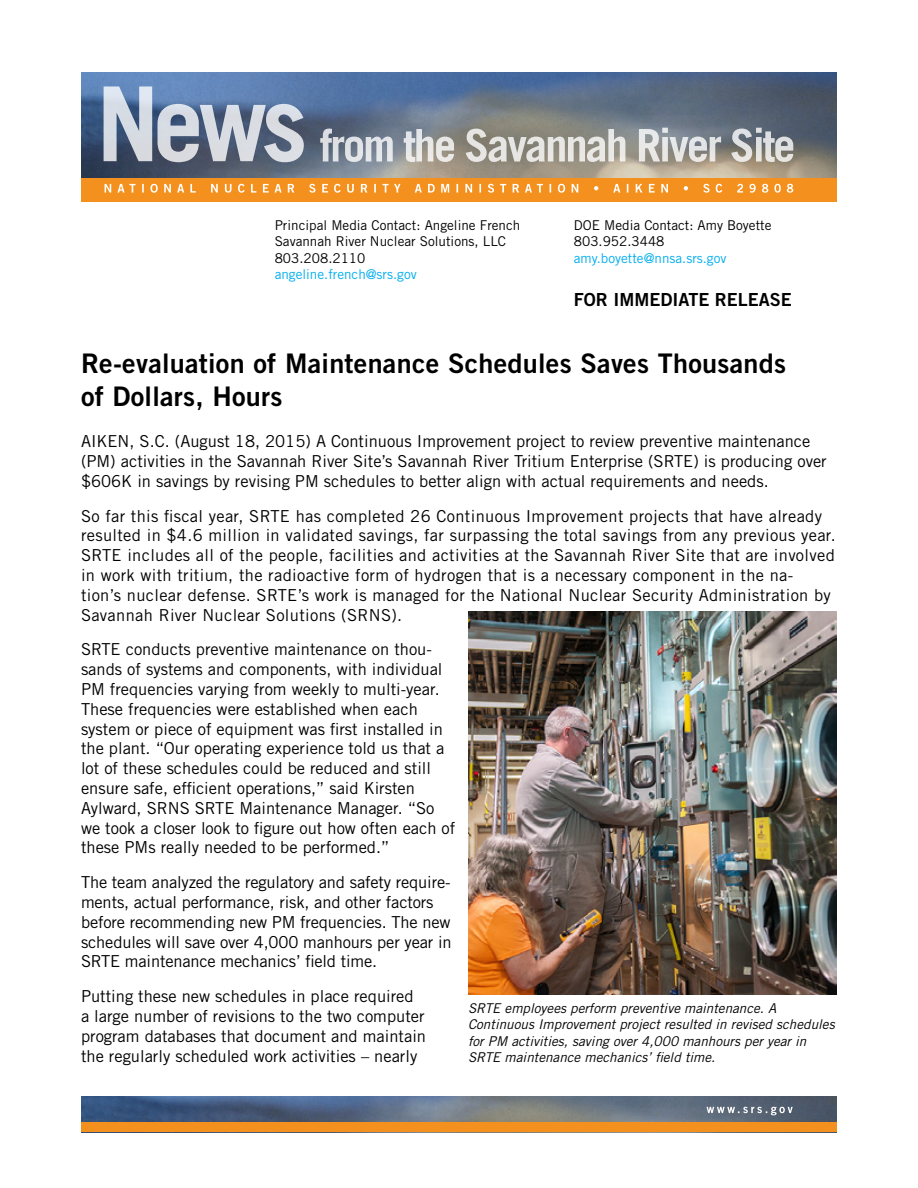
<style>
.page{position:relative;width:918px;height:1188px;background:#fff}
.page>*{position:absolute;margin:0;border:0;box-sizing:border-box;transform-origin:0 0}
.t1{font:27px/32.4px "Trade Gothic LT Std Bd 2";letter-spacing:.01em;color:#000}
.t2{font:18px "Trade Gothic LT Std Bd 2";color:#000}
.t3{font:16.5px/19.8px "Trade Gothic LT Std";color:#000}
.t4{font:16.5px/19.8px "Trade Gothic LT Std";letter-spacing:.02em;color:#000}
.t5{font:italic 13.5px/16.2px "Trade Gothic LT Std";color:#000}
.t6{font:13.5px/16.2px "Trade Gothic LT Std";color:#000}
.t7{font:13.5px "Trade Gothic LT Std";color:#00aeef}
</style>
<div class="page">
<img style="left:81px;top:1096px;width:756px;height:26px">
<div style="left:81px;top:1122px;width:756px;height:10px;background:#f4901d"></div>
<svg style="left:707px;top:1107px;width:86px;height:8px"></svg>
<div style="left:81px;top:175px;width:756px;height:27px;background:#f4901d"></div>
<svg style="left:105px;top:184px;width:688px;height:9px"></svg>
<img style="left:81px;top:72px;width:756px;height:106px">
<svg style="left:320px;top:128px;width:473px;height:34px;background:#aaabaa"></svg>
<svg style="left:104px;top:86px;width:48px;height:75px;background:#adb8c9"></svg>
<svg style="left:158px;top:104px;width:146px;height:58px;background:#9fa8b7"></svg>
<img style="left:468px;top:611px;width:369px;height:384px">
<p class="t6" style="left:275px;top:217px;width:247px">Principal Media Contact: Angeline French<br>Savannah River Nuclear Solutions, LLC<br>803.208.2110</p>
<p class="t7" style="left:275px;top:266px;width:144px">angeline.french@srs.gov</p>
<p class="t6" style="left:574px;top:217px;width:199px">DOE Media Contact: Amy Boyette<br>803.952.3448</p>
<p class="t7" style="left:574px;top:250px;width:154px">amy.boyette@nnsa.srs.gov</p>
<p class="t2" style="left:574px;top:289px;width:219px">FOR IMMEDIATE RELEASE</p>
<h1 class="t1" style="left:81px;top:347px;width:707px">Re-evaluation of Maintenance Schedules Saves Thousands of Dollars, Hours</h1>
<p class="t3" style="left:81px;top:431px;width:747px">AIKEN, S.C. (August 18, 2015) A Continuous Improvement project to review preventive maintenance (PM) activities in the Savannah River Site’s Savannah River Tritium Enterprise (SRTE) is producing over $606K in savings by revising PM schedules to better align with actual requirements and needs.</p>
<p class="t4" style="left:81px;top:506px;width:756px">So far this fiscal year, SRTE has completed 26 Continuous Improvement projects that have already resulted in $4.6 million in validated savings, far surpassing the total savings from any previous year.<br>SRTE includes all of the people, facilities and activities at the Savannah River Site that are involved in work with tritium, the radioactive form of hydrogen that is a necessary component in the na&shy;tion’s nuclear defense. SRTE’s work is managed for the National Nuclear Security Administration by Savannah River Nuclear Solutions (SRNS).</p>
<p class="t3" style="left:81px;top:640px;width:376px">SRTE conducts preventive maintenance on thou&shy;sands of systems and components, with individual PM frequencies varying from weekly to multi-year.<br>These frequencies were established when each system or piece of equipment was first installed in the plant. “Our operating experience told us that a lot of these schedules could be reduced and still ensure safe, efficient operations,” said Kirsten Aylward, SRNS SRTE Maintenance Manager. “So we took a closer look to figure out how often each of these PMs really needed to be performed.”</p>
<p class="t3" style="left:81px;top:872px;width:372px">The team analyzed the regulatory and safety require&shy;ments, actual performance, risk, and other factors before recommending new PM frequencies. The new schedules will save over 4,000 manhours per year in SRTE maintenance mechanics’ field time.</p>
<p class="t3" style="left:81px;top:986px;width:347px">Putting these new schedules in place required a large number of revisions to the two computer program databases that document and maintain the regularly scheduled work activities – nearly</p>
<p class="t5" style="left:468px;top:1001px;width:368px">SRTE employees perform preventive maintenance. A Continuous Improvement project resulted in revised schedules for PM activities, saving over 4,000 manhours per year in SRTE maintenance mechanics’ field time.</p>
</div>
